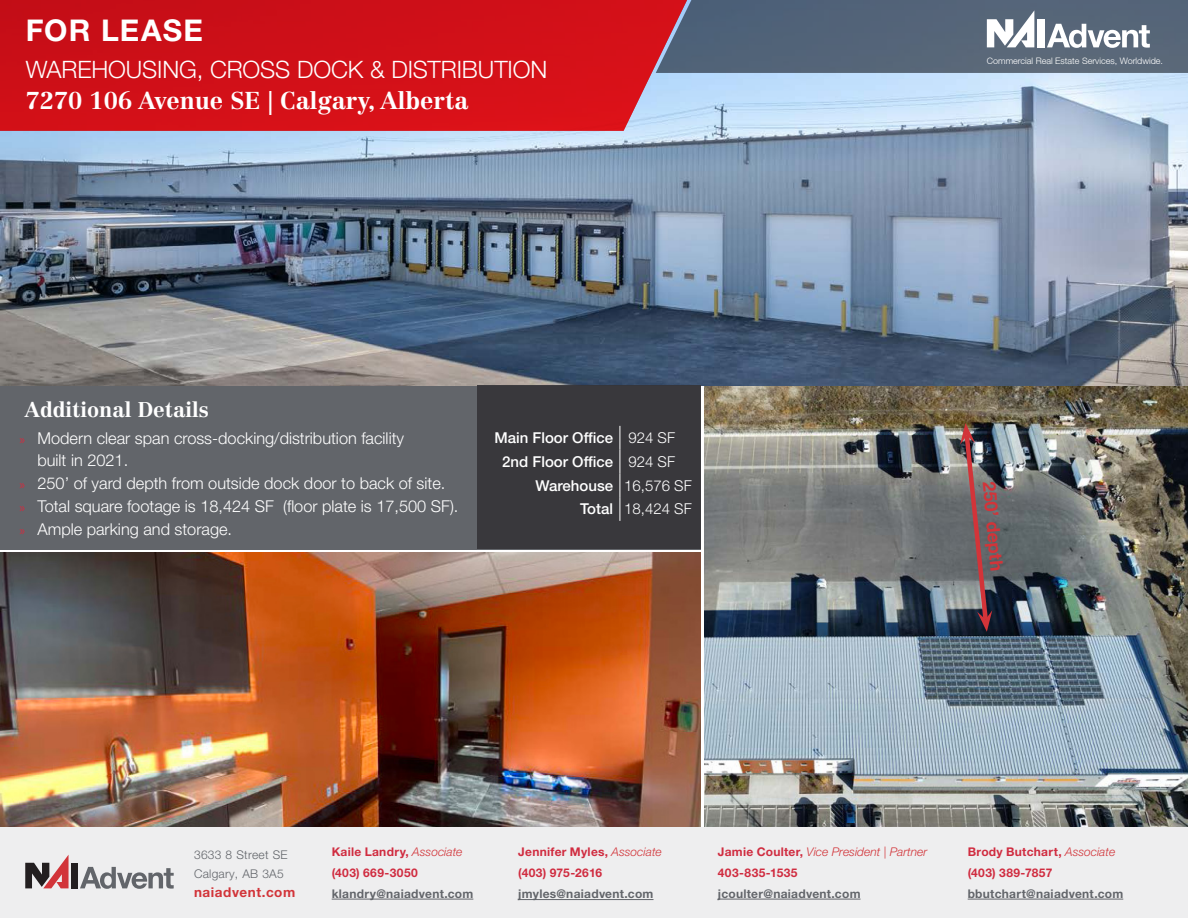
<style>
.page{position:relative;width:1188px;height:918px;background:#fff}
.page>*{position:absolute;margin:0;border:0;box-sizing:border-box;transform-origin:0 0}
.t1{font:700 30px "Helvetica Neue LT Std";letter-spacing:.04em;color:#fff}
.t2{font:300 24px "Helvetica Neue LT Std";letter-spacing:-.005em;color:#fff}
.t3{font:700 24px "Centennial LT Std";color:#fff}
.Subheads_Centennial{font:700 21px "Centennial LT Std";color:#fff}
.Bullets{font:700 18px "Helvetica Neue LT Std";color:#d23439}
.t4{font:300 16.35px/23px "Helvetica Neue LT Std";color:#fff}
.Table_Body_Right_BOLD{font:500 15px "Helvetica Neue LT Std";color:#fff}
.Table_Body_Right{font:300 15px "Helvetica Neue LT Std";color:#fff}
.t5{font:700 13.5px "Helvetica Neue LT Std";letter-spacing:.04em;color:#d23439}
.t6{font:700 12px/21px "Helvetica Neue LT Std";letter-spacing:.025em;color:#d02c40}
.t7{font:700 12px "Helvetica Neue LT Std";letter-spacing:.02em;color:#62656a}
.t8{font:300 12px/18.9px "Helvetica Neue LT Std";letter-spacing:.02em;color:#62656a}
.t9{font:300 9px "Helvetica Neue LT";color:#fff}
.s1{font-family:"Myriad Pro";font-weight:400;font-size:13.5px;color:#d02c40}
.s2{font-weight:300;font-style:italic;color:#d23439}
</style>
<div class="page">
<img style="left:705px;top:386px;width:483px;height:441px">
<div style="left:0;top:360px;width:701px;height:189px;background:#62656a"></div>
<img style="left:0;top:73px;width:1188px;height:313px">
<img style="left:0;top:553px;width:701px;height:274px">
<svg style="left:0;top:0;width:739px;height:131px;background:#cf1d26"></svg>
<svg style="left:656px;top:0;width:532px;height:73px;background:#626c7f"></svg>
<div style="left:0;top:827px;width:1188px;height:91px;background:#eeeeef"></div>
<div style="left:71px;top:863px;width:7px;height:25px;background:#231f20"></div>
<svg style="left:25px;top:855px;width:44px;height:33px"></svg>
<svg style="left:80px;top:867px;width:94px;height:22px"></svg>
<hr style="left:968px;top:899px;width:155px;height:1px;background:#62656a">
<hr style="left:718px;top:899px;width:143px;height:1px;background:#62656a">
<hr style="left:332px;top:899px;width:141px;height:1px;background:#62656a">
<hr style="left:518px;top:899px;width:136px;height:1px;background:#62656a">
<div style="left:477px;top:386px;width:224px;height:163px;background:#363539"></div>
<svg style="left:620px;top:426px;width:1px;height:95px"></svg>
<img style="left:960px;top:423px;width:32px;height:209px">
<h1 class="t1" style="left:26px;top:12px;width:179px">FOR LEASE</h1>
<h2 class="t2" style="left:26px;top:55px;width:523px">WAREHOUSING, CROSS DOCK &amp; DISTRIBUTION</h2>
<h2 class="t3" style="left:26px;top:86px;width:444px">7270 106 Avenue SE | Calgary, Alberta</h2>
<p class="t9" style="left:987px;top:55px;width:178px">Commercial Real Estate Services, Worldwide.</p>
<p class="Subheads_Centennial" style="left:25px;top:397px;width:186px">Additional Details</p>
<p class="t4" style="left:37px;top:426px;width:368px;text-indent:-18px"><span class="s1">»</span> Modern clear span cross-docking/distribution facility built in 2021.</p>
<p class="t4" style="left:19px;top:472px;width:427px"><span class="s1">»</span> 250’ of yard depth from outside dock door to back of site.</p>
<p class="t4" style="left:19px;top:495px;width:441px"><span class="s1">»</span> Total square footage is 18,424 SF (floor plate is 17,500 SF).</p>
<p class="t4" style="left:19px;top:517px;width:214px"><span class="s1">»</span> Ample parking and storage.</p>
<p class="Table_Body_Right_BOLD" style="left:494px;top:429px;width:120px">Main Floor Office</p>
<p class="Table_Body_Right" style="left:628px;top:429px;width:48px">924 SF</p>
<p class="Table_Body_Right_BOLD" style="left:502px;top:453px;width:112px">2nd Floor Office</p>
<p class="Table_Body_Right" style="left:628px;top:452px;width:48px">924 SF</p>
<p class="Table_Body_Right_BOLD" style="left:536px;top:476px;width:79px">Warehouse</p>
<p class="Table_Body_Right" style="left:624px;top:476px;width:69px">16,576 SF</p>
<p class="Table_Body_Right_BOLD" style="left:580px;top:500px;width:35px">Total</p>
<p class="Table_Body_Right" style="left:624px;top:500px;width:69px">18,424 SF</p>
<p class="Bullets" style="left:1000px;top:481px;width:91px;rotate:85deg">250’ depth</p>
<p class="t8" style="left:194px;top:845px;width:95px">3633 8 Street SE<br>Calgary, AB 3A5</p>
<p class="t5" style="left:194px;top:884px;width:103px">naiadvent.com</p>
<p class="t6" style="left:332px;top:841px;width:132px">Kaile Landry, <span class="s2">Associate </span>(403) 669-3050</p>
<p class="t7" style="left:332px;top:886px;width:143px">klandry@naiadvent.com</p>
<p class="t6" style="left:518px;top:841px;width:145px">Jennifer Myles, <span class="s2">Associate </span>(403) 975-2616</p>
<p class="t7" style="left:518px;top:887px;width:137px">jmyles@naiadvent.com</p>
<p class="t6" style="left:718px;top:841px;width:211px">Jamie Coulter, <span class="s2">Vice President | Partner<br></span>403-835-1535</p>
<p class="t7" style="left:718px;top:886px;width:144px">jcoulter@naiadvent.com</p>
<p class="t6" style="left:968px;top:841px;width:149px">Brody Butchart, <span class="s2">Associate </span>(403) 389-7857</p>
<p class="t7" style="left:968px;top:886px;width:157px">bbutchart@naiadvent.com</p>
</div>
